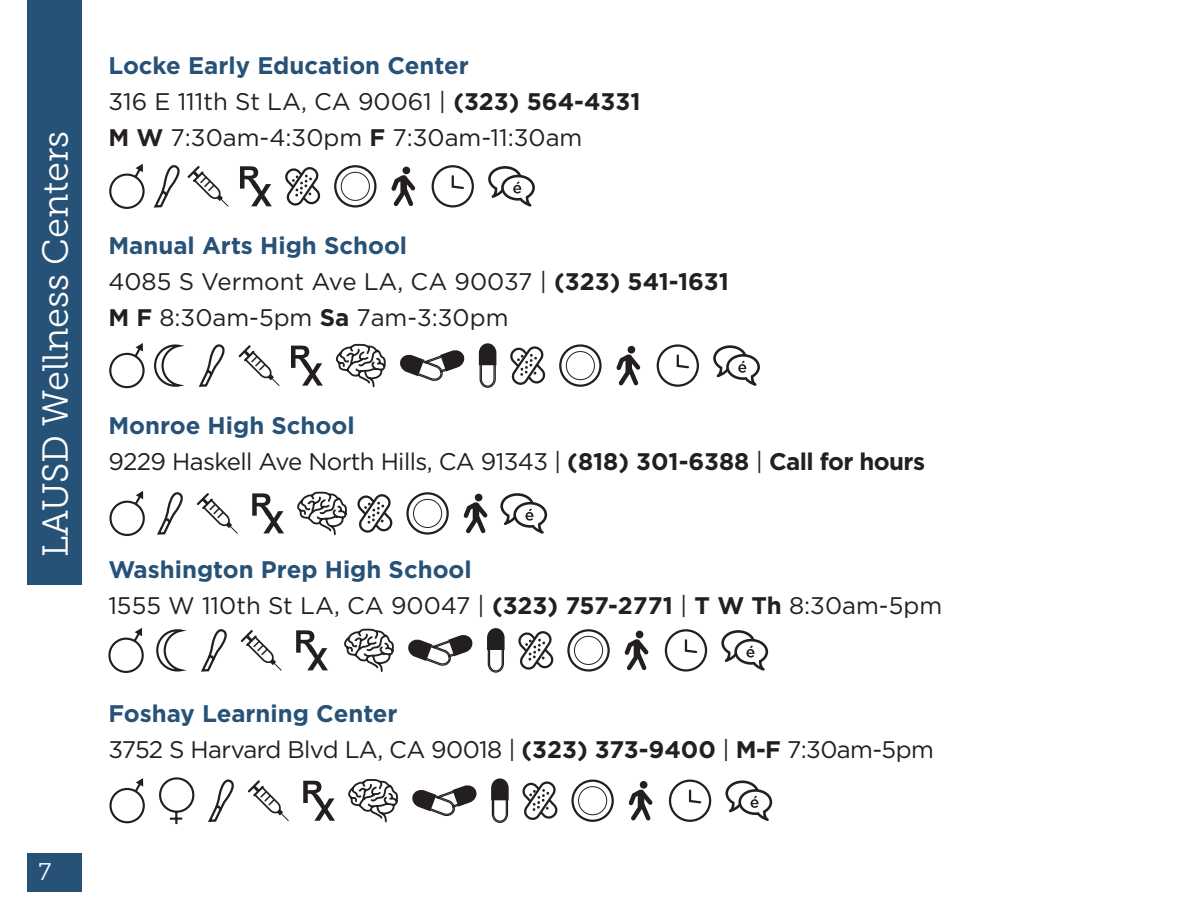
<style>
.page{position:relative;width:1189px;height:919px;background:#fff}
.page>*{position:absolute;margin:0;border:0;box-sizing:border-box;transform-origin:0 0}
.t1{font:36px "Museo Slab 300";color:#fff}
.t2{font:24px/36px "Gotham";color:#231f20}
.t3{font:24px/36px "Gotham";letter-spacing:-.025em;color:#231f20}
.t4{font:24px "Museo Slab 300";color:#fff}
.s1{font-weight:700;color:#275278}
.s2{font-weight:700}
</style>
<div class="page">
<div style="left:27px;top:852px;width:54px;height:39px;background:#275278"></div>
<div style="left:27px;top:0;width:54px;height:584px;background:#275278"></div>
<svg style="left:109px;top:164px;width:36px;height:45px"></svg>
<svg style="left:154px;top:165px;width:26px;height:43px"></svg>
<svg style="left:188px;top:166px;width:40px;height:41px"></svg>
<svg style="left:240px;top:166px;width:32px;height:40px"></svg>
<svg style="left:285px;top:167px;width:35px;height:39px"></svg>
<div style="left:334px;top:165px;width:42px;height:42px;border:2px solid #231f20;border-radius:50%"></div>
<div style="left:341px;top:172px;width:29px;height:29px;border:1px solid #231f20;border-radius:50%"></div>
<div style="left:402px;top:167px;width:8px;height:7px;background:#231f20;border-radius:50%"></div>
<svg style="left:391px;top:175px;width:24px;height:31px"></svg>
<div style="left:431px;top:165px;width:43px;height:42px;border:2px solid #231f20;border-radius:50%"></div>
<svg style="left:451px;top:175px;width:13px;height:14px"></svg>
<svg style="left:488px;top:166px;width:47px;height:41px"></svg>
<svg style="left:109px;top:343px;width:36px;height:45px"></svg>
<svg style="left:154px;top:344px;width:31px;height:43px"></svg>
<svg style="left:199px;top:344px;width:26px;height:43px"></svg>
<svg style="left:239px;top:345px;width:41px;height:41px"></svg>
<svg style="left:291px;top:345px;width:32px;height:41px"></svg>
<svg style="left:336px;top:344px;width:50px;height:43px"></svg>
<svg style="left:400px;top:350px;width:64px;height:31px"></svg>
<svg style="left:479px;top:343px;width:17px;height:45px"></svg>
<svg style="left:510px;top:346px;width:35px;height:39px"></svg>
<div style="left:559px;top:344px;width:42px;height:43px;border:2px solid #231f20;border-radius:50%"></div>
<div style="left:566px;top:351px;width:29px;height:29px;border:1px solid #231f20;border-radius:50%"></div>
<div style="left:627px;top:346px;width:8px;height:7px;background:#231f20;border-radius:50%"></div>
<svg style="left:616px;top:354px;width:24px;height:31px"></svg>
<div style="left:656px;top:344px;width:43px;height:43px;border:2px solid #231f20;border-radius:50%"></div>
<svg style="left:676px;top:354px;width:13px;height:15px"></svg>
<svg style="left:713px;top:345px;width:47px;height:41px"></svg>
<svg style="left:109px;top:491px;width:36px;height:45px"></svg>
<svg style="left:157px;top:492px;width:26px;height:43px"></svg>
<svg style="left:197px;top:493px;width:41px;height:41px"></svg>
<svg style="left:252px;top:493px;width:32px;height:40px"></svg>
<svg style="left:297px;top:492px;width:50px;height:43px"></svg>
<svg style="left:357px;top:494px;width:35px;height:39px"></svg>
<div style="left:406px;top:492px;width:43px;height:42px;border:2px solid #231f20;border-radius:50%"></div>
<div style="left:413px;top:499px;width:29px;height:29px;border:1px solid #231f20;border-radius:50%"></div>
<div style="left:475px;top:494px;width:7px;height:7px;background:#231f20;border-radius:50%"></div>
<svg style="left:464px;top:502px;width:23px;height:31px"></svg>
<svg style="left:500px;top:493px;width:47px;height:41px"></svg>
<svg style="left:108px;top:628px;width:36px;height:45px"></svg>
<svg style="left:156px;top:629px;width:31px;height:42px"></svg>
<svg style="left:201px;top:629px;width:26px;height:42px"></svg>
<svg style="left:241px;top:630px;width:41px;height:41px"></svg>
<svg style="left:296px;top:630px;width:32px;height:40px"></svg>
<svg style="left:344px;top:628px;width:50px;height:44px"></svg>
<svg style="left:408px;top:635px;width:64px;height:31px"></svg>
<svg style="left:487px;top:628px;width:17px;height:44px"></svg>
<svg style="left:518px;top:631px;width:35px;height:38px"></svg>
<div style="left:567px;top:629px;width:43px;height:42px;border:2px solid #231f20;border-radius:50%"></div>
<div style="left:574px;top:636px;width:29px;height:29px;border:1px solid #231f20;border-radius:50%"></div>
<div style="left:636px;top:630px;width:7px;height:8px;background:#231f20;border-radius:50%"></div>
<svg style="left:625px;top:639px;width:23px;height:31px"></svg>
<div style="left:665px;top:629px;width:42px;height:42px;border:2px solid #231f20;border-radius:50%"></div>
<svg style="left:684px;top:639px;width:14px;height:14px"></svg>
<svg style="left:721px;top:630px;width:47px;height:40px"></svg>
<svg style="left:109px;top:778px;width:36px;height:45px"></svg>
<svg style="left:159px;top:777px;width:35px;height:47px"></svg>
<svg style="left:208px;top:779px;width:26px;height:43px"></svg>
<svg style="left:248px;top:780px;width:41px;height:41px"></svg>
<svg style="left:303px;top:780px;width:32px;height:40px"></svg>
<svg style="left:348px;top:779px;width:50px;height:43px"></svg>
<svg style="left:412px;top:785px;width:64px;height:31px"></svg>
<svg style="left:491px;top:778px;width:18px;height:45px"></svg>
<svg style="left:522px;top:781px;width:35px;height:39px"></svg>
<div style="left:571px;top:779px;width:43px;height:43px;border:2px solid #231f20;border-radius:50%"></div>
<div style="left:578px;top:786px;width:29px;height:29px;border:1px solid #231f20;border-radius:50%"></div>
<div style="left:640px;top:781px;width:7px;height:7px;background:#231f20;border-radius:50%"></div>
<svg style="left:629px;top:789px;width:23px;height:31px"></svg>
<div style="left:669px;top:779px;width:42px;height:43px;border:2px solid #231f20;border-radius:50%"></div>
<svg style="left:688px;top:789px;width:14px;height:15px"></svg>
<svg style="left:725px;top:780px;width:47px;height:41px"></svg>
<h1 class="t1" style="left:36px;top:557px;width:428px;rotate:-90deg">LAUSD Wellness Centers</h1>
<p class="t4" style="left:39px;top:858px;width:14px">7</p>
<p class="t2" style="left:108px;top:47px;width:534px"><span class="s1">Locke Early Education Center<br></span>316 E 111th St LA, CA 90061 | <span class="s2">(323) 564-4331<br>M W</span> 7:30am-4:30pm <span class="s2">F</span> 7:30am-11:30am</p>
<p class="t2" style="left:108px;top:227px;width:622px"><span class="s1">Manual Arts High School<br></span>4085 S Vermont Ave LA, CA 90037 | <span class="s2">(323) 541-1631<br>M F</span> 8:30am-5pm <span class="s2">Sa</span> 7am-3:30pm</p>
<p class="t3" style="left:108px;top:407px;width:818px"><span class="s1">Monroe High School<br></span>9229 Haskell Ave North Hills, CA 91343 | <span class="s2">(818) 301-6388</span> | <span class="s2">Call for hours</span></p>
<p class="t2" style="left:108px;top:551px;width:835px"><span class="s1">Washington Prep High School<br></span>1555 W 110th St LA, CA 90047 | <span class="s2">(323) 757-2771</span> | <span class="s2">T W Th</span> 8:30am-5pm</p>
<p class="t3" style="left:108px;top:695px;width:827px"><span class="s1">Foshay Learning Center<br></span>3752 S Harvard Blvd LA, CA 90018 | <span class="s2">(323) 373-9400</span> | <span class="s2">M-F</span> 7:30am-5pm</p>
</div>
